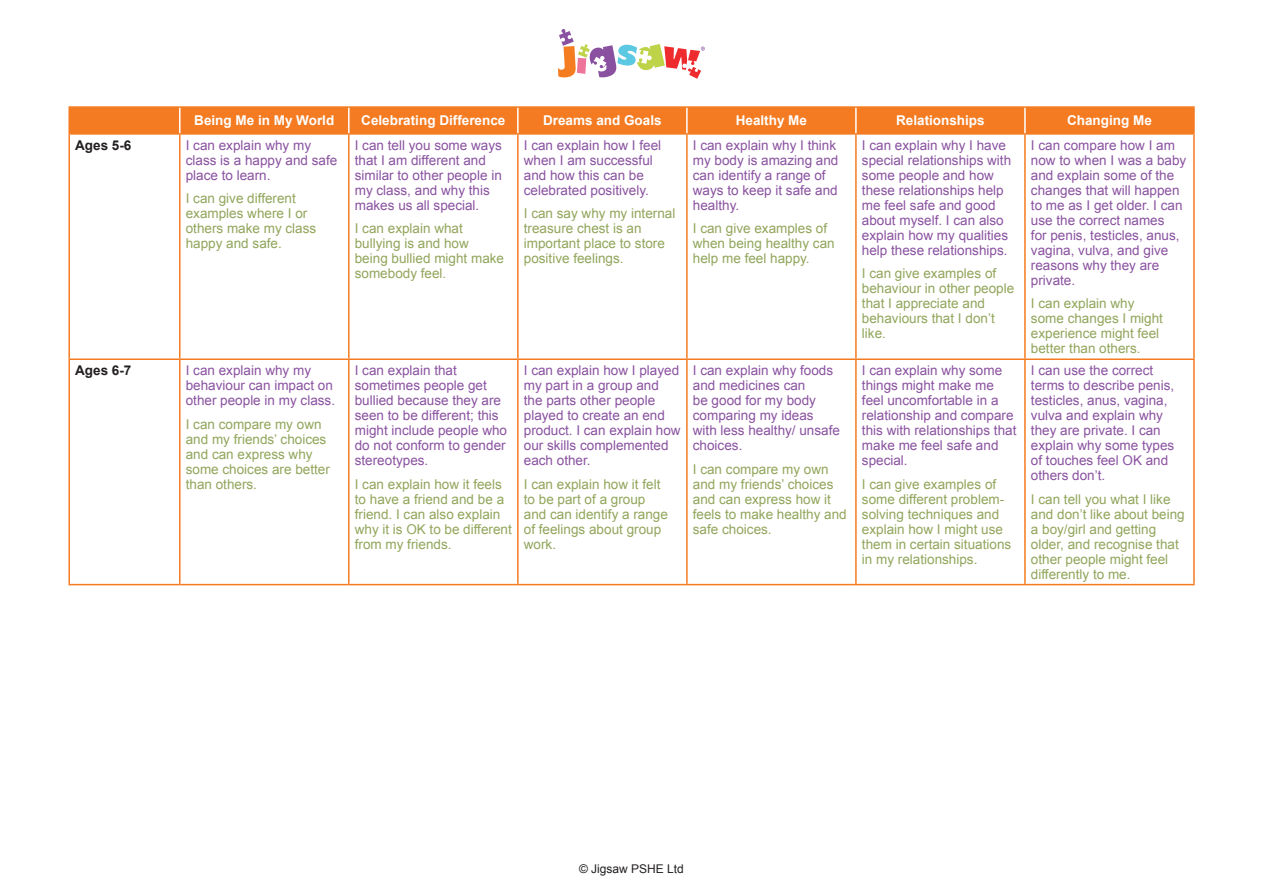
<style>
.page{position:relative;width:1263px;height:893px;background:#fff}
.page>*{position:absolute;margin:0;border:0;box-sizing:border-box;transform-origin:0 0}
.t1{font:13.5px/15px "Arial";color:#8a52a0}
.t2{font:13.5px/15px "Arial";color:#92a55b}
.t3{font:700 13.5px "Arial";color:#fff}
.t4{font:700 13.5px "Arial";color:#231f20}
.t5{font:12px "Arial";color:#231f20}
</style>
<div class="page">
<svg style="left:558px;top:29px;width:147px;height:50px"></svg>
<div style="left:70px;top:108px;width:1123px;height:25px;background:#f47b21"></div>
<hr style="left:68px;top:108px;width:2px;height:25px;background:#f47b21">
<hr style="left:1193px;top:108px;width:2px;height:25px;background:#f47b21">
<hr style="left:68px;top:358px;width:112px;height:2px;background:#f47b21">
<hr style="left:180px;top:358px;width:169px;height:2px;background:#f47b21">
<hr style="left:349px;top:358px;width:169px;height:2px;background:#f47b21">
<hr style="left:518px;top:358px;width:169px;height:2px;background:#f47b21">
<hr style="left:687px;top:358px;width:169px;height:2px;background:#f47b21">
<hr style="left:856px;top:358px;width:169px;height:2px;background:#f47b21">
<hr style="left:1025px;top:358px;width:170px;height:2px;background:#f47b21">
<hr style="left:68px;top:133px;width:112px;height:2px;background:#f47b21">
<hr style="left:68px;top:135px;width:2px;height:223px;background:#f47b21">
<hr style="left:180px;top:133px;width:169px;height:2px;background:#f47b21">
<hr style="left:179px;top:135px;width:2px;height:223px;background:#f47b21">
<hr style="left:349px;top:133px;width:169px;height:2px;background:#f47b21">
<hr style="left:348px;top:135px;width:2px;height:223px;background:#f47b21">
<hr style="left:518px;top:133px;width:169px;height:2px;background:#f47b21">
<hr style="left:517px;top:135px;width:2px;height:223px;background:#f47b21">
<hr style="left:687px;top:133px;width:169px;height:2px;background:#f47b21">
<hr style="left:686px;top:135px;width:2px;height:223px;background:#f47b21">
<hr style="left:856px;top:133px;width:169px;height:2px;background:#f47b21">
<hr style="left:855px;top:135px;width:2px;height:223px;background:#f47b21">
<hr style="left:1025px;top:133px;width:170px;height:2px;background:#f47b21">
<hr style="left:1024px;top:135px;width:2px;height:223px;background:#f47b21">
<hr style="left:1193px;top:135px;width:2px;height:223px;background:#f47b21">
<hr style="left:68px;top:360px;width:2px;height:224px;background:#f47b21">
<hr style="left:179px;top:360px;width:2px;height:224px;background:#f47b21">
<hr style="left:348px;top:360px;width:2px;height:224px;background:#f47b21">
<hr style="left:517px;top:360px;width:2px;height:224px;background:#f47b21">
<hr style="left:686px;top:360px;width:2px;height:224px;background:#f47b21">
<hr style="left:855px;top:360px;width:2px;height:224px;background:#f47b21">
<hr style="left:1024px;top:360px;width:2px;height:224px;background:#f47b21">
<hr style="left:1193px;top:360px;width:2px;height:224px;background:#f47b21">
<hr style="left:68px;top:584px;width:112px;height:1px;background:#f47b21">
<hr style="left:180px;top:584px;width:169px;height:1px;background:#f47b21">
<hr style="left:349px;top:584px;width:169px;height:1px;background:#f47b21">
<hr style="left:518px;top:584px;width:169px;height:1px;background:#f47b21">
<hr style="left:687px;top:584px;width:169px;height:1px;background:#f47b21">
<hr style="left:856px;top:584px;width:169px;height:1px;background:#f47b21">
<hr style="left:1025px;top:584px;width:170px;height:1px;background:#f47b21">
<hr style="left:68px;top:106px;width:112px;height:2px;background:#f47b21">
<hr style="left:180px;top:106px;width:169px;height:2px;background:#f47b21">
<hr style="left:349px;top:106px;width:169px;height:2px;background:#f47b21">
<hr style="left:518px;top:106px;width:169px;height:2px;background:#f47b21">
<hr style="left:687px;top:106px;width:169px;height:2px;background:#f47b21">
<hr style="left:856px;top:106px;width:169px;height:2px;background:#f47b21">
<hr style="left:1025px;top:106px;width:170px;height:2px;background:#f47b21">
<hr style="left:179px;top:108px;width:2px;height:25px;background:#fff">
<hr style="left:348px;top:108px;width:2px;height:25px;background:#fff">
<hr style="left:517px;top:108px;width:2px;height:25px;background:#fff">
<hr style="left:686px;top:108px;width:2px;height:25px;background:#fff">
<hr style="left:855px;top:108px;width:2px;height:25px;background:#fff">
<hr style="left:1024px;top:108px;width:2px;height:25px;background:#fff">
<p class="t3" style="left:194px;top:112px;width:142px">Being Me in My World</p>
<p class="t3" style="left:361px;top:112px;width:146px">Celebrating Difference</p>
<p class="t3" style="left:543px;top:112px;width:120px">Dreams and Goals</p>
<p class="t3" style="left:736px;top:112px;width:73px">Healthy Me</p>
<p class="t3" style="left:896px;top:112px;width:90px">Relationships</p>
<p class="t3" style="left:1067px;top:112px;width:86px">Changing Me</p>
<p class="t4" style="left:75px;top:136px;width:58px">Ages 5-6</p>
<p class="t1" style="left:186px;top:138px;width:153px">I can explain why my class is a happy and safe place to learn.</p>
<p class="t2" style="left:186px;top:191px;width:132px">I can give different examples where I or others make my class happy and safe.</p>
<p class="t4" style="left:75px;top:361px;width:58px">Ages 6-7</p>
<p class="t1" style="left:186px;top:363px;width:151px">I can explain why my behaviour can impact on other people in my class.</p>
<p class="t2" style="left:186px;top:416px;width:146px">I can compare my own and my friends’ choices and can express why some choices are better than others.</p>
<p class="t1" style="left:355px;top:138px;width:149px">I can tell you some ways that I am different and similar to other people in my class, and why this makes us all special.</p>
<p class="t2" style="left:355px;top:221px;width:151px">I can explain what bullying is and how being bullied might make somebody feel.</p>
<p class="t1" style="left:524px;top:138px;width:139px">I can explain how I feel when I am successful and how this can be celebrated positively.</p>
<p class="t2" style="left:524px;top:206px;width:153px">I can say why my internal treasure chest is an important place to store positive feelings.</p>
<p class="t1" style="left:693px;top:138px;width:147px">I can explain why I think my body is amazing and can identify a range of ways to keep it safe and healthy.</p>
<p class="t2" style="left:693px;top:221px;width:143px">I can give examples of when being healthy can help me feel happy.</p>
<p class="t1" style="left:355px;top:363px;width:154px">I can explain that sometimes people get bullied because they are seen to be different; this might include people who do not conform to gender stereotypes.</p>
<p class="t2" style="left:355px;top:476px;width:159px">I can explain how it feels to have a friend and be a friend. I can also explain why it is OK to be different from my friends.</p>
<p class="t1" style="left:524px;top:363px;width:158px">I can explain how I played my part in a group and the parts other people played to create an end product. I can explain how our skills complemented each other.</p>
<p class="t2" style="left:524px;top:476px;width:146px">I can explain how it felt to be part of a group and can identify a range of feelings about group work.</p>
<p class="t1" style="left:693px;top:363px;width:149px">I can explain why foods and medicines can<br>be good for my body comparing my ideas with less healthy/ unsafe choices.</p>
<p class="t2" style="left:693px;top:461px;width:155px">I can compare my own and my friends’ choices and can express how it feels to make healthy and safe choices.</p>
<p class="t1" style="left:862px;top:138px;width:151px">I can explain why I have special relationships with some people and how these relationships help me feel safe and good about myself. I can also explain how my qualities help these relationships.</p>
<p class="t2" style="left:862px;top:266px;width:154px">I can give examples of behaviour in other people that I appreciate and behaviours that I don’t like.</p>
<p class="t1" style="left:862px;top:363px;width:156px">I can explain why some things might make me feel uncomfortable in a relationship and compare this with relationships that make me feel safe and special.</p>
<p class="t2" style="left:862px;top:476px;width:151px">I can give examples of some different problem&shy;solving techniques and explain how I might use them in certain situations in my relationships.</p>
<p class="t1" style="left:1031px;top:138px;width:157px">I can compare how I am now to when I was a baby and explain some of the changes that will happen to me as I get older. I can use the correct names<br>for penis, testicles, anus, vagina, vulva, and give reasons why they are private.</p>
<p class="t2" style="left:1031px;top:296px;width:134px">I can explain why some changes I might experience might feel better than others.</p>
<p class="t1" style="left:1031px;top:363px;width:145px">I can use the correct terms to describe penis, testicles, anus, vagina, vulva and explain why they are private. I can explain why some types of touches feel OK and others don’t.</p>
<p class="t2" style="left:1031px;top:491px;width:155px">I can tell you what I like and don’t like about being a boy/girl and getting older, and recognise that other people might feel differently to me.</p>
<p class="t5" style="left:579px;top:861px;width:106px">© Jigsaw PSHE Ltd</p>
</div>
